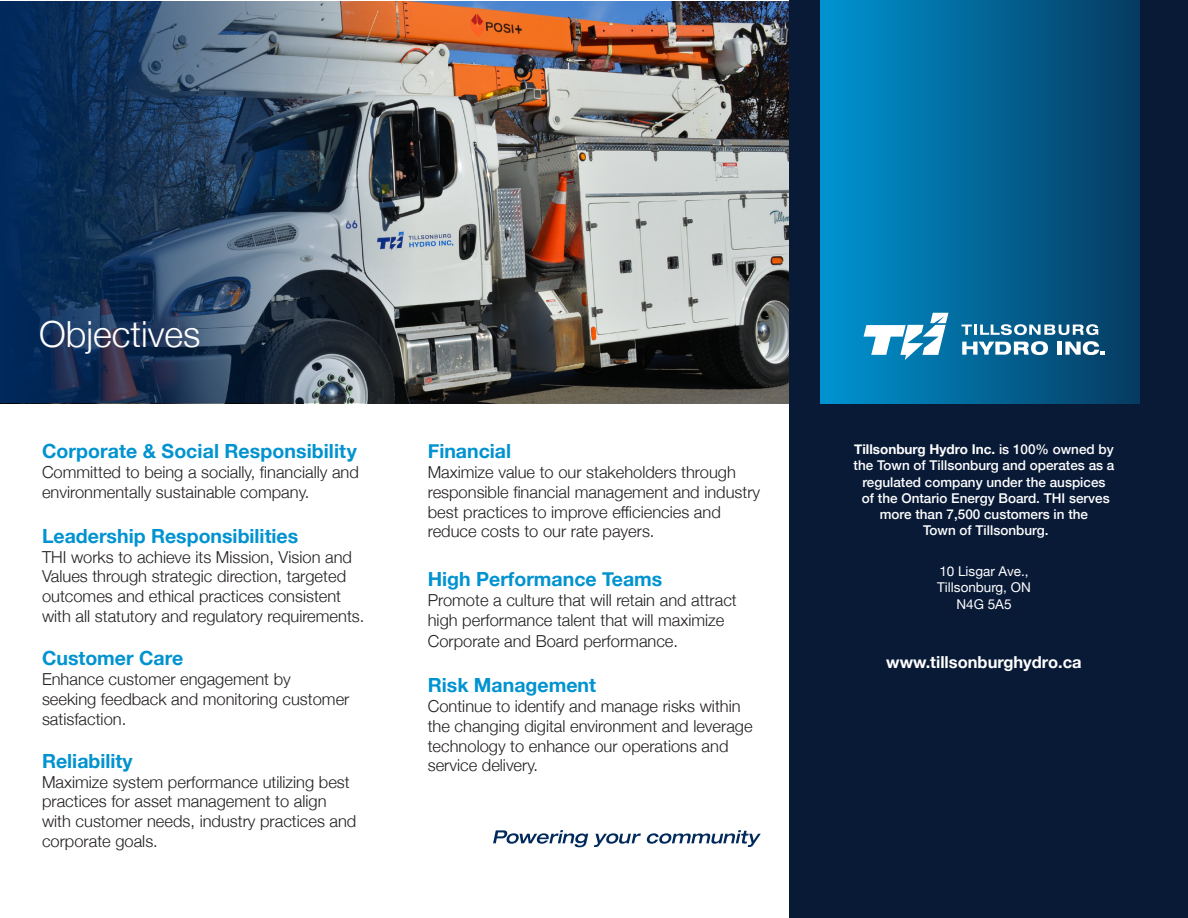
<style>
.page{position:relative;width:1188px;height:918px;background:#fff}
.page>*{position:absolute;margin:0;border:0;box-sizing:border-box;transform-origin:0 0}
.t1{font:300 36px "Helvetica Neue";color:#fff}
.t2{font:700 19.5px "Helvetica Neue";color:#0093d0}
.t3{font:300 16.5px/19.8px "Helvetica Neue";color:#231f20}
.t4{font:700 16.5px "Helvetica Neue";color:#fff}
.t5{font:500 13.5px/16.2px "Helvetica Neue";color:#fff;text-align:center}
.t6{font:13.5px "Helvetica Neue";color:#fff}
.s1{font-weight:700}
</style>
<div class="page">
<img style="left:0;top:1px;width:789px;height:402px">
<svg style="left:493px;top:830px;width:95px;height:17px"></svg>
<svg style="left:594px;top:830px;width:167px;height:17px"></svg>
<div style="left:789px;top:0;width:399px;height:918px;background:#091a37"></div>
<div style="left:821px;top:0;width:319px;height:403px;background:linear-gradient(to right,#0094d2,#063a60)"></div>
<svg style="left:962px;top:324px;width:136px;height:11px"></svg>
<svg style="left:962px;top:341px;width:86px;height:14px"></svg>
<div style="left:1057px;top:342px;width:5px;height:13px;background:#fff"></div>
<svg style="left:1065px;top:341px;width:39px;height:14px"></svg>
<svg style="left:864px;top:313px;width:84px;height:47px;background:#6db4d3"></svg>
<p class="t1" style="left:39px;top:306px;width:163px">Objectives</p>
<p class="t2" style="left:42px;top:436px;width:316px">Corporate &amp; Social Responsibility</p>
<p class="t3" style="left:42px;top:461px;width:318px">Committed to being a socially, financially and environmentally sustainable company.</p>
<p class="t2" style="left:42px;top:521px;width:258px">Leadership Responsibilities</p>
<p class="t3" style="left:42px;top:546px;width:324px">THI works to achieve its Mission, Vision and Values through strategic direction, targeted outcomes and ethical practices consistent with all statutory and regulatory requirements.</p>
<p class="t2" style="left:42px;top:643px;width:143px">Customer Care</p>
<p class="t3" style="left:42px;top:668px;width:309px">Enhance customer engagement by<br>seeking feedback and monitoring customer satisfaction.</p>
<p class="t2" style="left:42px;top:746px;width:92px">Reliability</p>
<p class="t3" style="left:42px;top:771px;width:316px">Maximize system performance utilizing best practices for asset management to align with customer needs, industry practices and corporate goals.</p>
<p class="t2" style="left:428px;top:436px;width:85px">Financial</p>
<p class="t3" style="left:428px;top:461px;width:334px">Maximize value to our stakeholders through responsible financial management and industry best practices to improve efficiencies and reduce costs to our rate payers.</p>
<p class="t2" style="left:428px;top:564px;width:236px">High Performance Teams</p>
<p class="t3" style="left:428px;top:589px;width:311px">Promote a culture that will retain and attract high performance talent that will maximize</p>
<p class="t3" style="left:428px;top:630px;width:252px">Corporate and Board performance.</p>
<p class="t2" style="left:428px;top:670px;width:170px">Risk Management</p>
<p class="t3" style="left:428px;top:695px;width:326px">Continue to identify and manage risks within the changing digital environment and leverage technology to enhance our operations and service delivery.</p>
<p class="t5" style="left:854px;top:440px;width:262px"><span class="s1">Tillsonburg Hydro Inc.</span> is 100% owned by the Town of Tillsonburg and operates as a regulated company under the auspices</p>
<p class="t5" style="left:862px;top:489px;width:249px">of the Ontario Energy Board. THI serves more than 7,500 customers in the</p>
<p class="t5" style="left:923px;top:521px;width:127px">Town of Tillsonburg.</p>
<p class="t6" style="left:939px;top:562px;width:91px">10 Lisgar Ave.,</p>
<p class="t6" style="left:937px;top:578px;width:95px">Tillsonburg, ON</p>
<p class="t6" style="left:956px;top:594px;width:57px">N4G 5A5</p>
<p class="t4" style="left:886px;top:649px;width:197px">www.tillsonburghydro.ca</p>
</div>
